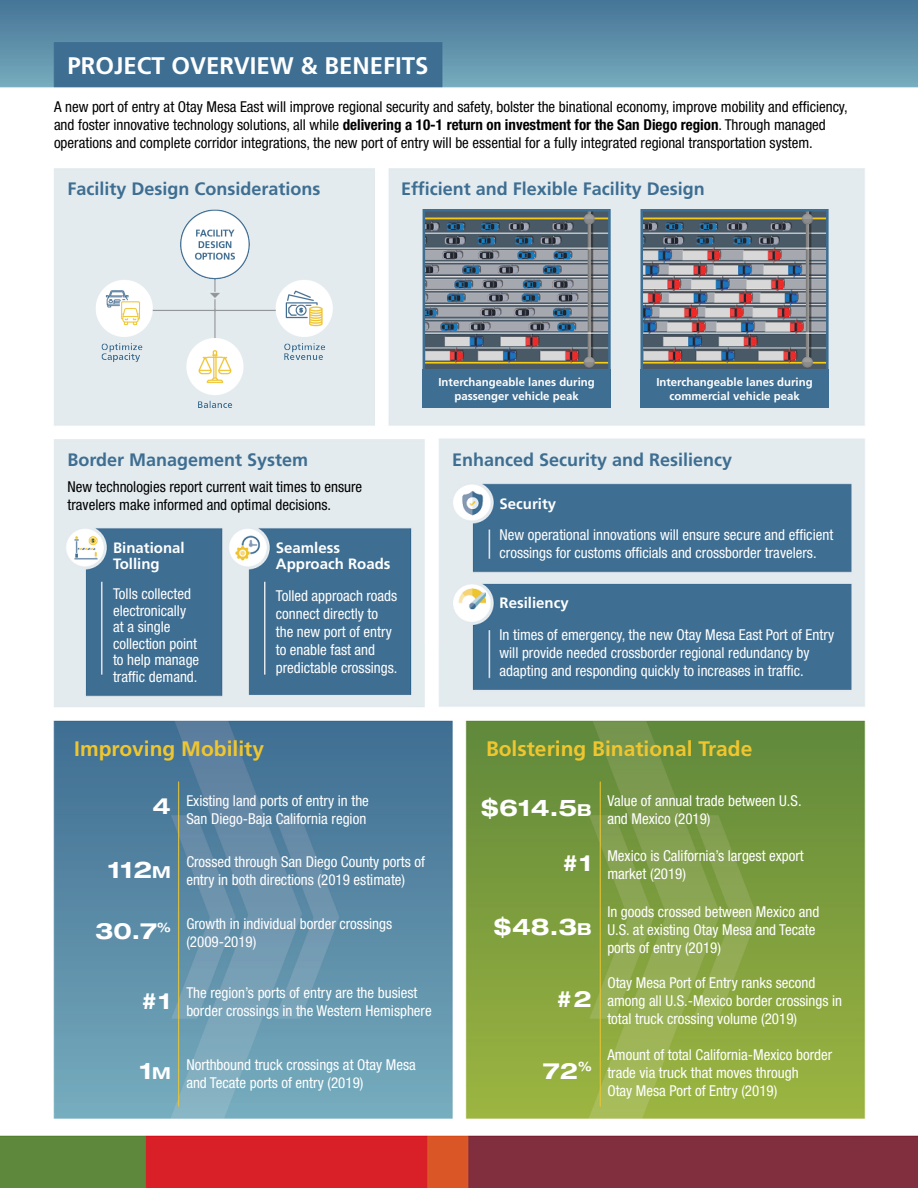
<style>
.page{position:relative;width:918px;height:1188px;background:#fff}
.page>*{position:absolute;margin:0;border:0;box-sizing:border-box;transform-origin:0 0}
.t1{font:700 24px "Frutiger LT Std";color:#fff}
.t2{font:700 expanded 23.1px "Helvetica Neue LT Std";color:#fff}
.t3{font:700 expanded 22.5px "Helvetica Neue LT Std";color:#fff}
.t4{font:700 21px "Frutiger LT Std";color:#efc62f}
.t5{font:700 18px "Frutiger LT Std";color:#3e6e92}
.t6{font:condensed 15px/18px "Helvetica Neue LT Std";color:#fff}
.t7{font:condensed 15px/18px "Helvetica Neue LT Std";color:#000}
.t8{font:700 15px/16.5px "Frutiger LT Std";color:#fff}
.t9{font:700 11.4px/14.2px "Frutiger LT Std";color:#fff;text-align:center}
.s1{font-weight:700}
.s2{font-size:16.5px}
</style>
<div class="page">
<img style="left:0;top:0;width:918px;height:1188px">
<img style="left:85px;top:206px;width:278px;height:212px">
<svg style="left:421px;top:208px;width:191px;height:166px"></svg>
<div style="left:423px;top:370px;width:188px;height:38px;background:#3e6e92"></div>
<svg style="left:639px;top:208px;width:191px;height:166px"></svg>
<div style="left:640px;top:370px;width:189px;height:38px;background:#3e6e92"></div>
<h2 class="t1" style="left:68px;top:51px;width:363px">PROJECT OVERVIEW &amp; BENEFITS</h2>
<p class="t7" style="left:54px;top:98px;width:795px">A new port of entry at Otay Mesa East will improve regional security and safety, bolster the binational economy, improve mobility and efficiency, and foster innovative technology solutions, all while <span class="s1">delivering a 10-1 return on investment for the San Diego region</span>. Through managed operations and complete corridor integrations, the new port of entry will be essential for a fully integrated regional transportation system.</p>
<h4 class="t5" style="left:68px;top:178px;width:255px">Facility Design Considerations</h4>
<h4 class="t5" style="left:401px;top:178px;width:305px">Efficient and Flexible Facility Design</h4>
<h4 class="t5" style="left:68px;top:450px;width:242px">Border Management System</h4>
<p class="t7" style="left:68px;top:478px;width:296px">New technologies report current wait times to ensure travelers make informed and optimal decisions.</p>
<h5 class="t8" style="left:113px;top:539px;width:73px">Binational<br>Tolling</h5>
<h5 class="t6" style="left:113px;top:586px;width:88px;line-height:16.5px">Tolls collected electronically at a single collection point to help manage traffic demand.</h5>
<h5 class="t8" style="left:276px;top:539px;width:116px">Seamless<br>Approach Roads</h5>
<p class="t6" style="left:276px;top:586px;width:123px">Tolled approach roads connect directly to the new port of entry to enable fast and predictable crossings.</p>
<p class="t9" style="left:438px;top:375px;width:158px">Interchangeable lanes during passenger vehicle peak</p>
<p class="t9" style="left:656px;top:375px;width:158px">Interchangeable lanes during commercial vehicle peak</p>
<h4 class="t5" style="left:452px;top:449px;width:282px">Enhanced Security and Resiliency</h4>
<h5 class="t8" style="left:500px;top:495px;width:58px">Security</h5>
<p class="t6" style="left:500px;top:526px;width:335px">New operational innovations will ensure secure and efficient crossings for customs officials and crossborder travelers.</p>
<h5 class="t8" style="left:500px;top:595px;width:71px">Resiliency</h5>
<p class="t6" style="left:500px;top:625px;width:336px">In times of emergency, the new Otay Mesa East Port of Entry will provide needed crossborder regional redundancy by adapting and responding quickly to increases in traffic.</p>
<h3 class="t4" style="left:74px;top:737px;width:191px">Improving Mobility</h3>
<h6 class="t3" style="left:153px;top:792px;width:20px">4</h6>
<p class="t6" style="left:186px;top:791px;width:184px">Existing land ports of entry in the<br>San Diego-Baja California region</p>
<h6 class="t2" style="left:108px;top:855px;width:65px">112<span class="s2">M</span></h6>
<p class="t6" style="left:186px;top:853px;width:240px">Crossed through San Diego County ports of entry in both directions (2019 estimate)</p>
<h6 class="t3" style="left:95px;top:917px;width:77px">30.7<sup>%</sup></h6>
<p class="t6" style="left:186px;top:914px;width:207px">Growth in individual border crossings (2009-2019)</p>
<h6 class="t3" style="left:140px;top:987px;width:32px">#1</h6>
<p class="t6" style="left:186px;top:984px;width:247px">The region’s ports of entry are the busiest border crossings in the Western Hemisphere</p>
<h6 class="t2" style="left:139px;top:1056px;width:33px">1<span class="s2">M</span></h6>
<p class="t6" style="left:186px;top:1056px;width:231px">Northbound truck crossings at Otay Mesa and Tecate ports of entry (2019)</p>
<h3 class="t4" style="left:486px;top:737px;width:268px">Bolstering Binational Trade</h3>
<h6 class="t2" style="left:480px;top:794px;width:113px">$614.5<span class="s2">B</span></h6>
<p class="t6" style="left:607px;top:791px;width:196px">Value of annual trade between U.S. and Mexico (2019)</p>
<h6 class="t3" style="left:561px;top:849px;width:32px">#1</h6>
<p class="t6" style="left:607px;top:847px;width:198px">Mexico is California’s largest export market (2019)</p>
<h6 class="t2" style="left:493px;top:913px;width:100px">$48.3<span class="s2">B</span></h6>
<p class="t6" style="left:607px;top:902px;width:214px">In goods crossed between Mexico and<br>U.S. at existing Otay Mesa and Tecate ports of entry (2019)</p>
<h6 class="t3" style="left:555px;top:985px;width:38px">#2</h6>
<p class="t6" style="left:607px;top:974px;width:236px">Otay Mesa Port of Entry ranks second among all U.S.-Mexico border crossings in total truck crossing volume (2019)</p>
<h6 class="t3" style="left:543px;top:1057px;width:51px">72<sup>%</sup></h6>
<p class="t6" style="left:607px;top:1046px;width:226px">Amount of total California-Mexico border trade via truck that moves through<br>Otay Mesa Port of Entry (2019)</p>
</div>
